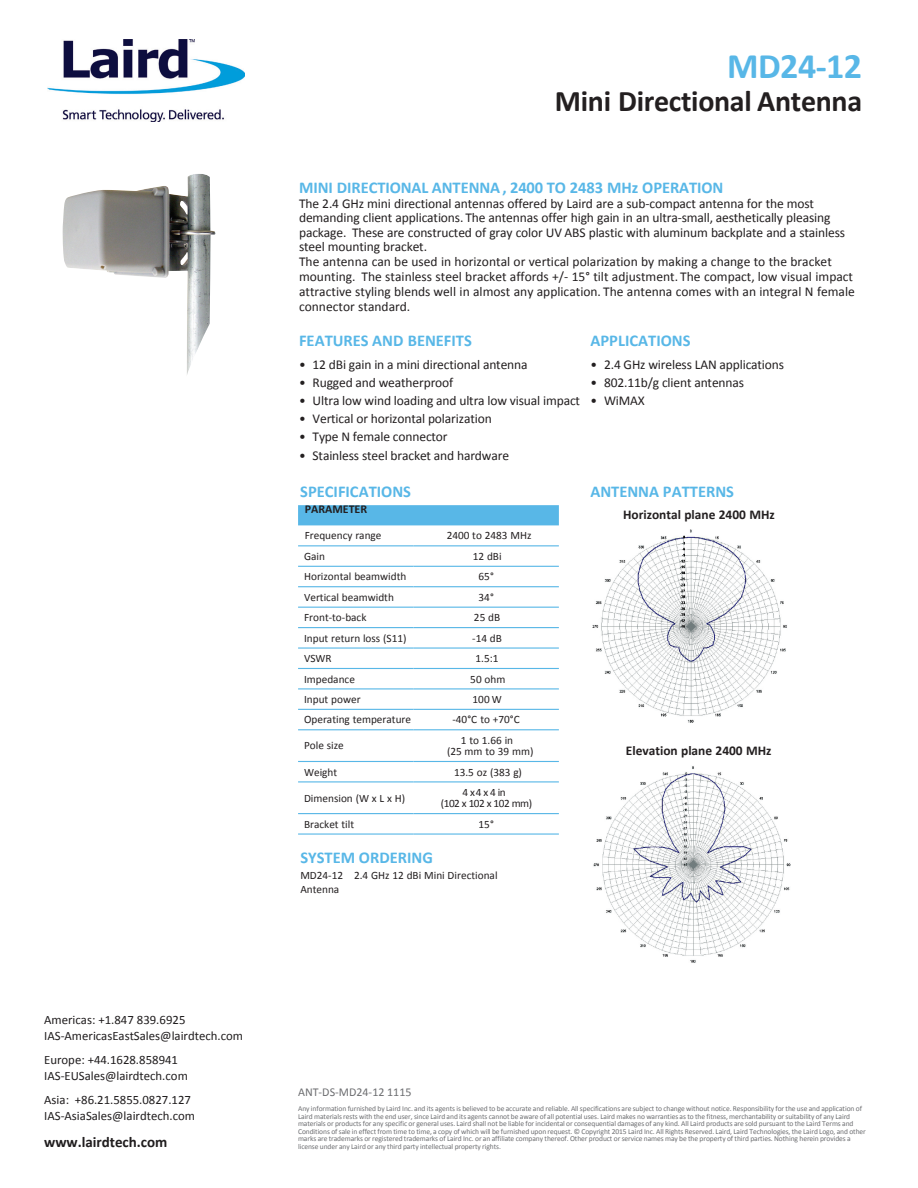
<style>
.page{position:relative;width:918px;height:1188px;background:#fff}
.page>*{position:absolute;margin:0;border:0;box-sizing:border-box;transform-origin:0 0}
.t1{font:700 36px "Calibri";letter-spacing:-.015em;color:#58b7e7}
.t2{font:700 30px "Calibri";letter-spacing:-.01em;color:#231f20}
.t3{font:700 16.5px "Calibri";color:#58b7e7}
.t4{font:700 15px "Calibri";color:#201d1e}
.t5{font:13.5px/14.7px "Calibri";letter-spacing:-.01em;color:#231f20}
.t6{font:700 13.35px "Calibri";color:#231f20}
.t7{font:12.75px/15.6px "Calibri";color:#201d1e}
.t8{font:12px "Calibri";color:#6d6e71}
.t9{font:700 12px "Calibri";color:#231f20}
.t10{font:11.25px/11.2px "Calibri";color:#231f20;text-align:center}
.t11{font:11.25px/11.2px "Calibri";letter-spacing:-.04em;color:#231f20;text-align:center}
.t12{font:7.5px/7.5px "Calibri";letter-spacing:-.01em;color:#6d6e71}
</style>
<div class="page">
<img style="left:592px;top:529px;width:195px;height:194px">
<img style="left:593px;top:766px;width:198px;height:197px">
<img style="left:63px;top:174px;width:153px;height:200px">
<div style="left:298px;top:505px;width:261px;height:20px;background:#58b7e7"></div>
<hr style="left:298px;top:545px;width:116px;height:1px;background:#58b7e7">
<hr style="left:414px;top:545px;width:145px;height:1px;background:#58b7e7">
<hr style="left:298px;top:566px;width:116px;height:1px;background:#58b7e7">
<hr style="left:414px;top:566px;width:145px;height:1px;background:#58b7e7">
<hr style="left:298px;top:586px;width:116px;height:1px;background:#58b7e7">
<hr style="left:414px;top:586px;width:145px;height:1px;background:#58b7e7">
<hr style="left:298px;top:607px;width:116px;height:1px;background:#58b7e7">
<hr style="left:414px;top:607px;width:145px;height:1px;background:#58b7e7">
<hr style="left:298px;top:627px;width:116px;height:1px;background:#58b7e7">
<hr style="left:414px;top:627px;width:145px;height:1px;background:#58b7e7">
<hr style="left:298px;top:647px;width:116px;height:2px;background:#58b7e7">
<hr style="left:414px;top:647px;width:145px;height:2px;background:#58b7e7">
<hr style="left:298px;top:668px;width:116px;height:1px;background:#58b7e7">
<hr style="left:414px;top:668px;width:145px;height:1px;background:#58b7e7">
<hr style="left:298px;top:688px;width:116px;height:1px;background:#58b7e7">
<hr style="left:414px;top:688px;width:145px;height:1px;background:#58b7e7">
<hr style="left:298px;top:709px;width:116px;height:1px;background:#58b7e7">
<hr style="left:414px;top:709px;width:145px;height:1px;background:#58b7e7">
<hr style="left:298px;top:729px;width:116px;height:1px;background:#58b7e7">
<hr style="left:414px;top:729px;width:145px;height:1px;background:#58b7e7">
<hr style="left:298px;top:761px;width:116px;height:1px;background:#58b7e7">
<hr style="left:414px;top:761px;width:145px;height:1px;background:#58b7e7">
<hr style="left:298px;top:781px;width:116px;height:1px;background:#58b7e7">
<hr style="left:414px;top:781px;width:145px;height:1px;background:#58b7e7">
<hr style="left:298px;top:813px;width:116px;height:1px;background:#58b7e7">
<hr style="left:414px;top:813px;width:145px;height:1px;background:#58b7e7">
<hr style="left:298px;top:833px;width:116px;height:2px;background:#58b7e7">
<hr style="left:414px;top:833px;width:145px;height:2px;background:#58b7e7">
<img style="left:48px;top:40px;width:196px;height:81px">
<h3 class="t7" style="left:44px;top:1013px;width:200px">Americas: +1.847 839.6925<br>IAS‐AmericasEastSales@lairdtech.com</h3>
<h3 class="t7" style="left:44px;top:1053px;width:145px">Europe: +44.1628.858941<br>IAS‐EUSales@lairdtech.com</h3>
<h3 class="t7" style="left:44px;top:1093px;width:152px">Asia: +86.21.5855.0827.127<br>IAS‐AsiaSales@lairdtech.com</h3>
<h3 class="t4" style="left:44px;top:1133px;width:125px">www.lairdtech.com</h3>
<h1 class="t1" style="left:727px;top:43px;width:136px">MD24-12</h1>
<h2 class="t2" style="left:555px;top:82px;width:309px">Mini Directional Antenna</h2>
<h3 class="t3" style="left:299px;top:177px;width:426px">MINI DIRECTIONAL ANTENNA , 2400 TO 2483 MHz OPERATION</h3>
<p class="t5" style="left:299px;top:196px;width:557px">The 2.4 GHz mini directional antennas offered by Laird are a sub-compact antenna for the most demanding client applications. The antennas offer high gain in an ultra-small, aesthetically pleasing package. These are constructed of gray color UV ABS plastic with aluminum backplate and a stainless steel mounting bracket.<br>The antenna can be used in horizontal or vertical polarization by making a change to the bracket mounting. The stainless steel bracket affords +/- 15° tilt adjustment. The compact, low visual impact attractive styling blends well in almost any application. The antenna comes with an integral N female connector standard.</p>
<h3 class="t3" style="left:299px;top:330px;width:174px">FEATURES AND BENEFITS</h3>
<h3 class="t5" style="left:299px;top:357px;width:230px">• 12 dBi gain in a mini directional antenna</h3>
<h3 class="t5" style="left:299px;top:375px;width:156px">• Rugged and weatherproof</h3>
<h3 class="t5" style="left:299px;top:393px;width:283px">• Ultra low wind loading and ultra low visual impact</h3>
<h3 class="t5" style="left:299px;top:411px;width:194px">• Vertical or horizontal polarization</h3>
<h3 class="t5" style="left:299px;top:430px;width:150px">• Type N female connector</h3>
<h3 class="t5" style="left:299px;top:449px;width:211px">• Stainless steel bracket and hardware</h3>
<h3 class="t3" style="left:591px;top:330px;width:102px">APPLICATIONS</h3>
<h3 class="t5" style="left:591px;top:357px;width:195px">• 2.4 GHz wireless LAN applications</h3>
<h3 class="t5" style="left:591px;top:375px;width:155px">• 802.11b/g client antennas</h3>
<h3 class="t5" style="left:591px;top:393px;width:56px">• WiMAX</h3>
<h3 class="t3" style="left:300px;top:481px;width:112px">SPECIFICATIONS</h3>
<h3 class="t3" style="left:590px;top:481px;width:145px">ANTENNA PATTERNS</h3>
<h3 class="t6" style="left:623px;top:506px;width:153px">Horizontal plane 2400 MHz</h3>
<h3 class="t9" style="left:305px;top:502px;width:64px">PARAMETER</h3>
<h3 class="t10" style="left:305px;top:529px;width:78px">Frequency range</h3>
<h3 class="t10" style="left:447px;top:530px;width:86px">2400 to 2483 MHz</h3>
<h3 class="t10" style="left:304px;top:551px;width:22px">Gain</h3>
<h3 class="t10" style="left:473px;top:551px;width:30px">12 dBi</h3>
<h3 class="t10" style="left:304px;top:571px;width:104px">Horizontal beamwidth</h3>
<h3 class="t10" style="left:479px;top:571px;width:17px">65°</h3>
<h3 class="t10" style="left:304px;top:591px;width:91px">Vertical beamwidth</h3>
<h3 class="t10" style="left:479px;top:591px;width:17px">34°</h3>
<h3 class="t10" style="left:304px;top:612px;width:64px">Front-to-back</h3>
<h3 class="t10" style="left:474px;top:612px;width:28px">25 dB</h3>
<h3 class="t10" style="left:304px;top:632px;width:104px">Input return loss (S11)</h3>
<h3 class="t10" style="left:472px;top:632px;width:31px">-14 dB</h3>
<h3 class="t10" style="left:304px;top:653px;width:29px">VSWR</h3>
<h3 class="t10" style="left:475px;top:653px;width:24px">1.5:1</h3>
<h3 class="t10" style="left:304px;top:673px;width:52px">Impedance</h3>
<h3 class="t10" style="left:470px;top:673px;width:37px">50 ohm</h3>
<h3 class="t10" style="left:304px;top:694px;width:58px">Input power</h3>
<h3 class="t10" style="left:473px;top:694px;width:31px">100 W</h3>
<h3 class="t10" style="left:304px;top:714px;width:109px">Operating temperature</h3>
<h3 class="t10" style="left:453px;top:714px;width:69px">-40°C to +70°C</h3>
<h3 class="t10" style="left:304px;top:740px;width:41px">Pole size</h3>
<h3 class="t10" style="left:447px;top:735px;width:88px">1 to 1.66 in<br>(25 mm to 39 mm)</h3>
<h3 class="t10" style="left:304px;top:766px;width:35px">Weight</h3>
<h3 class="t10" style="left:454px;top:766px;width:69px">13.5 oz (383 g)</h3>
<h3 class="t10" style="left:304px;top:792px;width:103px">Dimension (W x L x H)</h3>
<h3 class="t11" style="left:441px;top:787px;width:93px">4x4x4in<br>(102 x 102 x 102 mm)</h3>
<h3 class="t10" style="left:304px;top:818px;width:52px">Bracket tilt</h3>
<h3 class="t10" style="left:479px;top:818px;width:17px">15°</h3>
<h3 class="t3" style="left:300px;top:847px;width:134px">SYSTEM ORDERING</h3>
<h3 class="t10" style="left:300px;top:869px;width:199px;line-height:14px;text-align:left">MD24-12 2.4 GHz 12 dBi Mini Directional<br>Antenna</h3>
<h3 class="t6" style="left:626px;top:742px;width:147px">Elevation plane 2400 MHz</h3>
<h3 class="t8" style="left:298px;top:1085px;width:115px">ANT-DS-MD24-12 1115</h3>
<p class="t12" style="left:298px;top:1105px;width:569px">Any information furnished by Laird Inc. and its agents is believed to be accurate and reliable. All specifications are subject to change without notice. Responsibility for the use and application of Laird materials rests with the end user, since Laird and its agents cannot be aware of all potential uses. Laird makes no warranties as to the fitness, merchantability or suitability of any Laird materials or products for any specific or general uses. Laird shall not be liable for incidental or consequential damages of any kind. All Laird products are sold pursuant to the Laird Terms and Conditions of sale in effect from time to time, a copy of which will be furnished upon request. © Copyright 2015 Laird Inc. All Rights Reserved. Laird, Laird Technologies, the Laird Logo, and other marks are trademarks or registered trademarks of Laird Inc. or an affiliate company thereof. Other product or service names may be the property of third parties. Nothing herein provides a license under any Laird or any third party intellectual property rights.</p>
</div>
